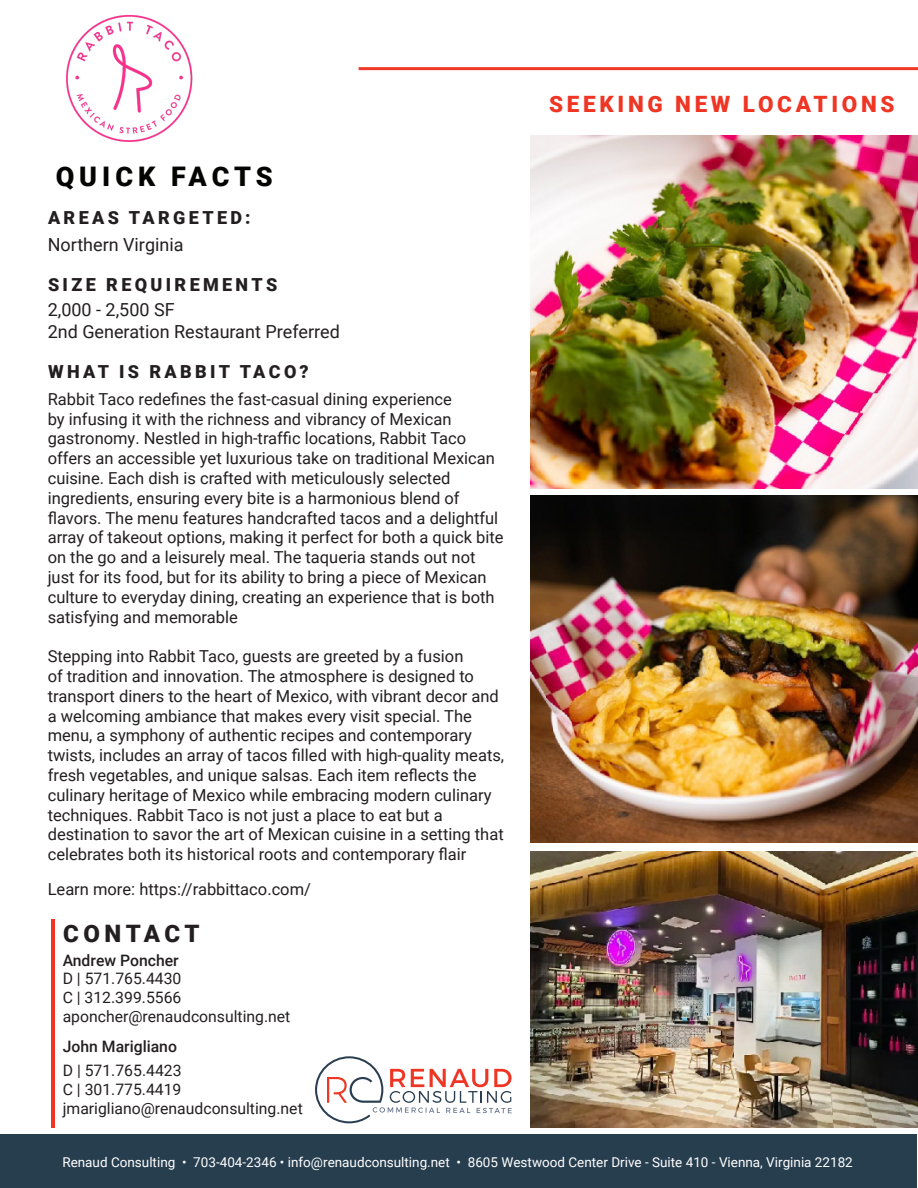
<style>
.page{position:relative;width:918px;height:1188px;background:#fff}
.page>*{position:absolute;margin:0;border:0;box-sizing:border-box;transform-origin:0 0}
.t1{font:900 27px "Roboto";letter-spacing:.185em;color:#040503}
.t2{font:900 24px "Roboto";letter-spacing:.185em;color:#231f20}
.t3{font:900 22.5px "Roboto";letter-spacing:.165em;color:#ef3524}
.t4{font:18px "Roboto";color:#231f20}
.t5{font:900 18px "Roboto";letter-spacing:.185em;color:#231f20}
.t6{font:16.5px/19.8px "Roboto";color:#231f20}
.t7{font:15.75px "Roboto";color:#231f20}
.t8{font:500 15.75px "Roboto";color:#231f20}
.t9{font:13.5px "Roboto";color:#fff}
</style>
<div class="page">
<div style="left:1px;top:1134px;width:916px;height:53px;background:#273e4f"></div>
<hr style="left:359px;top:67px;width:559px;height:3px;background:#ef3825">
<img style="left:66px;top:15px;width:127px;height:127px">
<hr style="left:52px;top:919px;width:3px;height:209px;background:#ef3524">
<img style="left:530px;top:135px;width:388px;height:353px">
<img style="left:530px;top:495px;width:388px;height:348px">
<img style="left:530px;top:851px;width:388px;height:277px">
<svg style="left:315px;top:1056px;width:197px;height:67px"></svg>
<p class="t1" style="left:56px;top:158px;width:219px">QUICK FACTS</p>
<p class="t5" style="left:48px;top:205px;width:204px">AREAS TARGETED:</p>
<p class="t4" style="left:48px;top:232px;width:137px">Northern Virginia</p>
<p class="t5" style="left:48px;top:272px;width:231px">SIZE REQUIREMENTS</p>
<p class="t4" style="left:48px;top:297px;width:128px">2,000 - 2,500 SF</p>
<p class="t4" style="left:48px;top:319px;width:294px">2nd Generation Restaurant Preferred</p>
<p class="t5" style="left:48px;top:359px;width:262px">WHAT IS RABBIT TACO?</p>
<p class="t6" style="left:48px;top:389px;width:457px">Rabbit Taco redefines the fast-casual dining experience<br>by infusing it with the richness and vibrancy of Mexican gastronomy. Nestled in high-traffic locations, Rabbit Taco offers an accessible yet luxurious take on traditional Mexican cuisine. Each dish is crafted with meticulously selected ingredients, ensuring every bite is a harmonious blend of flavors. The menu features handcrafted tacos and a delightful array of takeout options, making it perfect for both a quick bite on the go and a leisurely meal. The taqueria stands out not just for its food, but for its ability to bring a piece of Mexican culture to everyday dining, creating an experience that is both satisfying and memorable</p>
<p class="t6" style="left:48px;top:646px;width:458px">Stepping into Rabbit Taco, guests are greeted by a fusion<br>of tradition and innovation. The atmosphere is designed to transport diners to the heart of Mexico, with vibrant decor and a welcoming ambiance that makes every visit special. The menu, a symphony of authentic recipes and contemporary twists, includes an array of tacos filled with high-quality meats, fresh vegetables, and unique salsas. Each item reflects the culinary heritage of Mexico while embracing modern culinary techniques. Rabbit Taco is not just a place to eat but a destination to savor the art of Mexican cuisine in a setting that celebrates both its historical roots and contemporary flair</p>
<p class="t6" style="left:48px;top:879px;width:265px">Learn more: https://rabbittaco.com/</p>
<p class="t2" style="left:63px;top:916px;width:138px">CONTACT</p>
<p class="t8" style="left:63px;top:949px;width:118px">Andrew Poncher</p>
<p class="t7" style="left:63px;top:968px;width:120px">D | 571.765.4430</p>
<p class="t7" style="left:63px;top:987px;width:120px">C | 312.399.5566</p>
<p class="t7" style="left:63px;top:1006px;width:229px">aponcher@renaudconsulting.net</p>
<p class="t8" style="left:63px;top:1036px;width:116px">John Marigliano</p>
<p class="t7" style="left:63px;top:1059px;width:120px">D | 571.765.4423</p>
<p class="t7" style="left:63px;top:1078px;width:120px">C | 301.775.4419</p>
<p class="t7" style="left:63px;top:1097px;width:242px">jmarigliano@renaudconsulting.net</p>
<p class="t3" style="left:549px;top:88px;width:347px">SEEKING NEW LOCATIONS</p>
<p class="t9" style="left:62px;top:1153px;width:792px">Renaud Consulting • 703-404-2346 • info@renaudconsulting.net • 8605 Westwood Center Drive - Suite 410 - Vienna, Virginia 22182</p>
</div>
